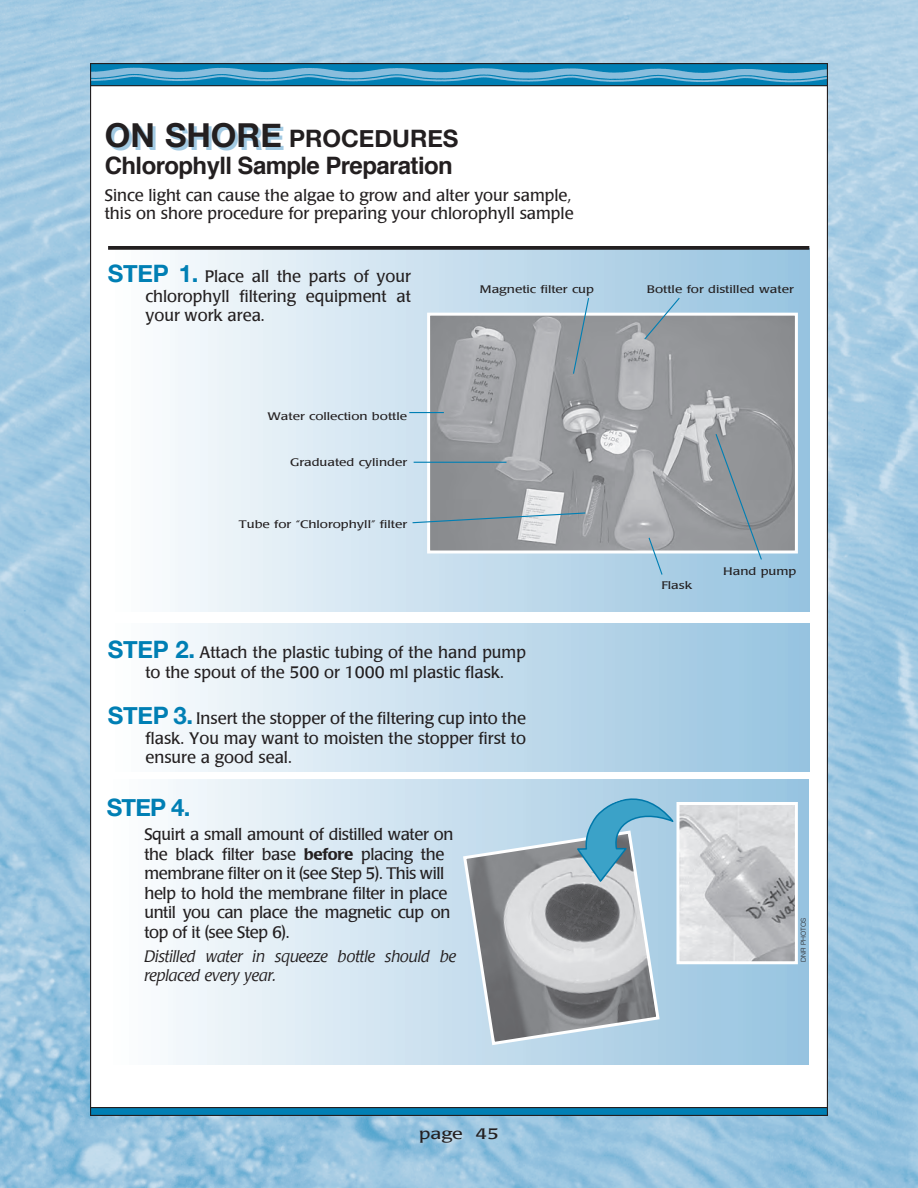
<style>
.page{position:relative;width:918px;height:1188px;background:#fff}
.page>*{position:absolute;margin:0;border:0;box-sizing:border-box;transform-origin:0 0}
.t1{font:700 24px "Helvetica";letter-spacing:-.025em;color:#231f20}
.t2{font:700 24px "Helvetica Neue";color:#231f20}
.t3{font:700 24px "Helvetica Neue";color:#007fb4}
.t4{font:16.5px/19.5px "Poppl Laudatio";color:#231f20;text-align:justify}
.t5{font:16.5px/19.5px "Poppl Laudatio";letter-spacing:-.02em;color:#231f20}
.t6{font:italic 300 16.5px/19.5px "Poppl Laudatio";letter-spacing:-.02em;color:#231f20}
.t7{font:15px "Poppl Laudatio";color:#231f20;scale:1.3 1}
.t8{font:10.8px "Poppl Laudatio";color:#231f20;scale:1.25 1}
.t9{font:300 6.75px "Helvetica";color:#231f20}
.s1{font-size:33px;color:#a2cae3}
.s2{font-family:"Helvetica Neue";font-weight:700;font-size:24px;color:#007fb4}
.s3{font-family:"Poppl Laudatio Medium"}
</style>
<div class="page">
<img style="left:0;top:0;width:918px;height:1188px">
<div style="left:91px;top:64px;width:736px;height:1051px;background:#fff"></div>
<div style="left:91px;top:1108px;width:736px;height:7px;background:#007fb4"></div>
<div style="left:90px;top:1107px;width:738px;height:9px;border:1px solid #231f20"></div>
<div style="left:91px;top:64px;width:736px;height:22px;background:#007fb4"></div>
<img style="left:92px;top:67px;width:734px;height:16px">
<div style="left:90px;top:63px;width:738px;height:23px;border:1px solid #231f20"></div>
<div style="left:107px;top:779px;width:702px;height:285px;background:linear-gradient(to right,#fdfdfe,#95c2df)"></div>
<div style="left:109px;top:248px;width:700px;height:363px;background:linear-gradient(to right,#fdfdfe,#95c2df)"></div>
<div style="left:109px;top:624px;width:700px;height:148px;background:linear-gradient(to right,#fdfdfe,#95c2df)"></div>
<img style="left:431px;top:317px;width:363px;height:233px">
<div style="left:427px;top:313px;width:371px;height:241px;border:3px solid #fff"></div>
<svg style="left:108px;top:246px;width:701px;height:4px;background:#2d2a2c"></svg>
<img style="left:681px;top:806px;width:113px;height:154px">
<div style="left:677px;top:802px;width:121px;height:162px;border:3px solid #fff"></div>
<svg style="left:461px;top:786px;width:217px;height:261px;background:#a5b6c2"></svg>
<hr style="left:414px;top:462px;width:93px;height:1px;background:#007fb4">
<hr style="left:409px;top:412px;width:35px;height:1px;background:#007fb4">
<svg style="left:643px;top:296px;width:38px;height:45px;background:#9dafbb"></svg>
<svg style="left:572px;top:297px;width:18px;height:78px"></svg>
<svg style="left:715px;top:433px;width:48px;height:128px;background:#92999f"></svg>
<svg style="left:648px;top:536px;width:15px;height:40px"></svg>
<svg style="left:411px;top:512px;width:176px;height:12px;background:#9aa9b1"></svg>
<h1 class="t2" style="left:108px;top:120px;width:352px"><span class="s1">ON SHORE</span> PROCEDURES</h1>
<h1 class="t1" style="left:105px;top:146px;width:350px">Chlorophyll Sample Preparation</h1>
<p class="t4" style="left:105px;top:187px;width:470px;line-height:18px">Since light can cause the algae to grow and alter your sample, this on shore procedure for preparing your chlorophyll sample</p>
<p class="t4" style="left:145px;top:267px;width:267px;text-indent:-37px"><span class="s2">STEP 1.</span> Place all the parts of your chlorophyll filtering equipment at your work area.</p>
<p class="t8" style="left:267px;top:411px;width:113px">Water collection bottle</p>
<p class="t8" style="left:290px;top:456px;width:95px">Graduated cylinder</p>
<p class="t8" style="left:239px;top:519px;width:136px">Tube for “Chlorophyll” filter</p>
<p class="t8" style="left:480px;top:283px;width:93px">Magnetic filter cup</p>
<p class="t8" style="left:647px;top:283px;width:119px">Bottle for distilled water</p>
<p class="t8" style="left:661px;top:579px;width:26px">Flask</p>
<p class="t8" style="left:723px;top:565px;width:60px">Hand pump</p>
<p class="t4" style="left:145px;top:643px;width:382px;text-indent:-37px"><span class="s2">STEP 2.</span> Attach the plastic tubing of the hand pump to the spout of the 500 or 1000 ml plastic flask.</p>
<p class="t4" style="left:145px;top:709px;width:382px;text-indent:-37px"><span class="s2">STEP 3.</span> Insert the stopper of the filtering cup into the flask. You may want to moisten the stopper first to ensure a good seal.</p>
<h1 class="t3" style="left:107px;top:789px;width:85px">STEP 4.</h1>
<p class="t5" style="left:144px;top:825px;width:310px">Squirt a small amount of distilled water on the black filter base <span class="s3">before</span> placing the membrane filter on it (see Step 5). This will help to hold the membrane filter in place until you can place the magnetic cup on top of it (see Step 6).</p>
<p class="t6" style="left:144px;top:947px;width:313px">Distilled water in squeeze bottle should be replaced every year.</p>
<p class="t7" style="left:419px;top:1126px;width:63px">page 45</p>
<p class="t9" style="left:798px;top:962px;width:45px;rotate:-90deg">DNR PHOTOS</p>
</div>
